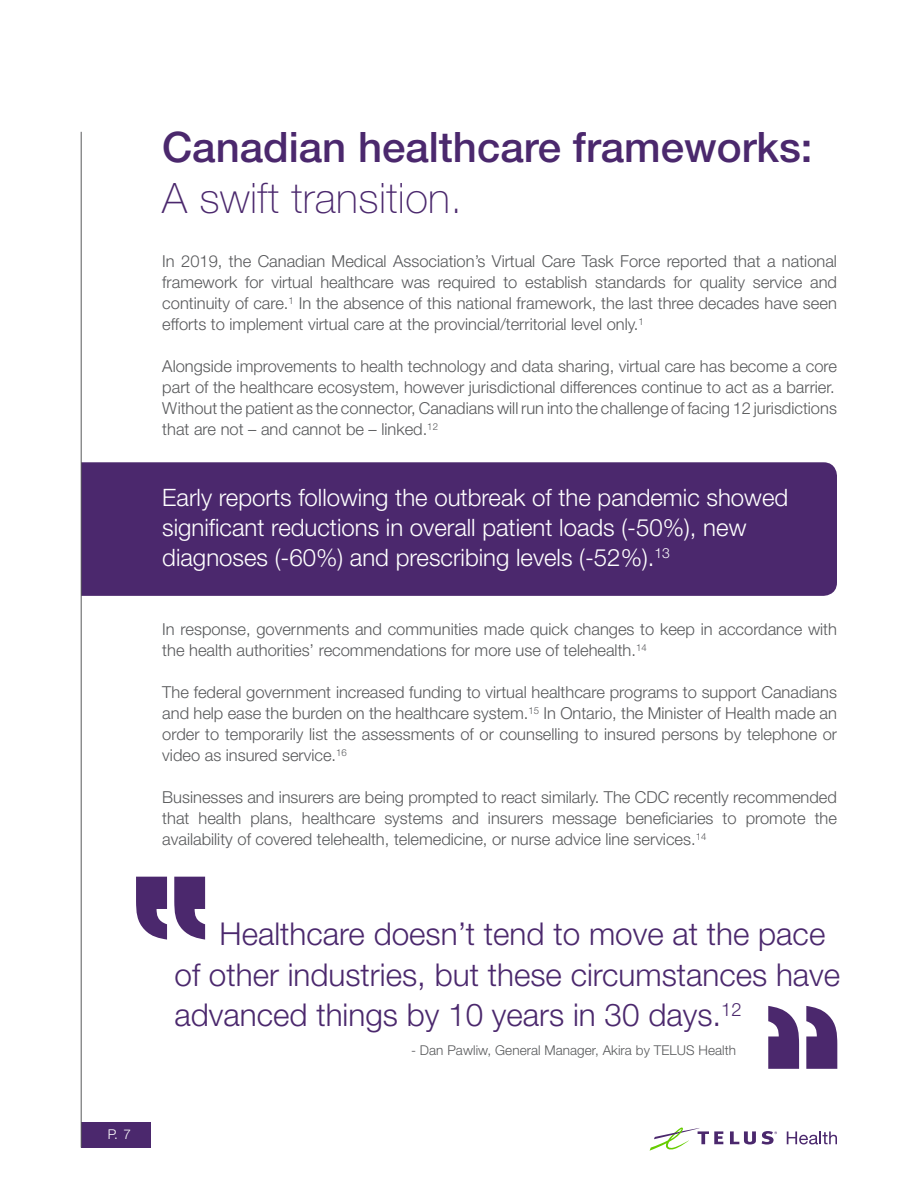
<style>
.page{position:relative;width:918px;height:1188px;background:#fff}
.page>*{position:absolute;margin:0;border:0;box-sizing:border-box;transform-origin:0 0}
.t1{font:500 42px "Helvetica Neue LT Std";color:#4b286d}
.t2{font:100 42px "Helvetica Neue LT Std";letter-spacing:.01em;color:#4b286d}
.t3{font:300 31.5px/40.5px "Helvetica Neue LT Std";color:#4b286d}
.t4{font:300 24px/30px "Helvetica Neue LT Std";color:#fff}
.t5{font:300 16.5px/21px "Helvetica Neue LT Std";color:#58595b;text-align:justify}
.t6{font:300 13.5px "Helvetica Neue LT Std";letter-spacing:.005em;color:#58595b}
.t7{font:300 13.5px "Helvetica Neue LT Std";color:#fff}
</style>
<div class="page">
<svg style="left:730px;top:1131px;width:26px;height:13px"></svg>
<svg style="left:650px;top:1128px;width:73px;height:23px"></svg>
<svg style="left:762px;top:1131px;width:15px;height:14px"></svg>
<svg style="left:787px;top:1131px;width:50px;height:13px"></svg>
<div style="left:82px;top:462px;width:755px;height:134px;background:#4b286d"></div>
<div style="left:81px;top:1122px;width:69px;height:26px;background:#4b286d"></div>
<hr style="left:81px;top:132px;width:1px;height:1016px;background:#58595b">
<svg style="left:136px;top:877px;width:69px;height:63px"></svg>
<svg style="left:768px;top:1006px;width:69px;height:63px"></svg>
<p class="t7" style="left:108px;top:1126px;width:25px">P. 7</p>
<p class="t1" style="left:162px;top:122px;width:652px">Canadian healthcare frameworks:</p>
<p class="t2" style="left:162px;top:174px;width:302px">A swift transition.</p>
<p class="t5" style="left:162px;top:250px;width:676px">In 2019, the Canadian Medical Association’s Virtual Care Task Force reported that a national framework for virtual healthcare was required to establish standards for quality service and continuity of care.<sup>1</sup> In the absence of this national framework, the last three decades have seen efforts to implement virtual care at the provincial/territorial level only.<sup>1</sup></p>
<p class="t5" style="left:162px;top:355px;width:676px">Alongside improvements to health technology and data sharing, virtual care has become a core part of the healthcare ecosystem, however jurisdictional differences continue to act as a barrier.</p>
<p class="t5" style="left:162px;top:397px;width:676px">Without the patient as the connector, Canadians will run into the challenge of facing 12 jurisdictions that are not – and cannot be – linked.<sup>12</sup></p>
<p class="t4" style="left:162px;top:482px;width:627px">Early reports following the outbreak of the pandemic showed significant reductions in overall patient loads (-50%), new diagnoses (-60%) and prescribing levels (-52%).<sup>13</sup></p>
<p class="t5" style="left:162px;top:619px;width:676px">In response, governments and communities made quick changes to keep in accordance with the health authorities’ recommendations for more use of telehealth.<sup>14</sup></p>
<p class="t5" style="left:162px;top:682px;width:676px">The federal government increased funding to virtual healthcare programs to support Canadians and help ease the burden on the healthcare system.<sup>15</sup> In Ontario, the Minister of Health made an order to temporarily list the assessments of or counselling to insured persons by telephone or video as insured service.<sup>16</sup></p>
<p class="t5" style="left:162px;top:787px;width:676px">Businesses and insurers are being prompted to react similarly. The CDC recently recommended that health plans, healthcare systems and insurers message beneficiaries to promote the availability of covered telehealth, telemedicine, or nurse advice line services.<sup>14</sup></p>
<p class="t3" style="left:175px;top:913px;width:667px;text-indent:45px">Healthcare doesn’t tend to move at the pace of other industries, but these circumstances have advanced things by 10 years in 30 days.<sup>12</sup></p>
<p class="t6" style="left:411px;top:1041px;width:327px">- Dan Pawliw, General Manager, Akira by TELUS Health</p>
</div>
